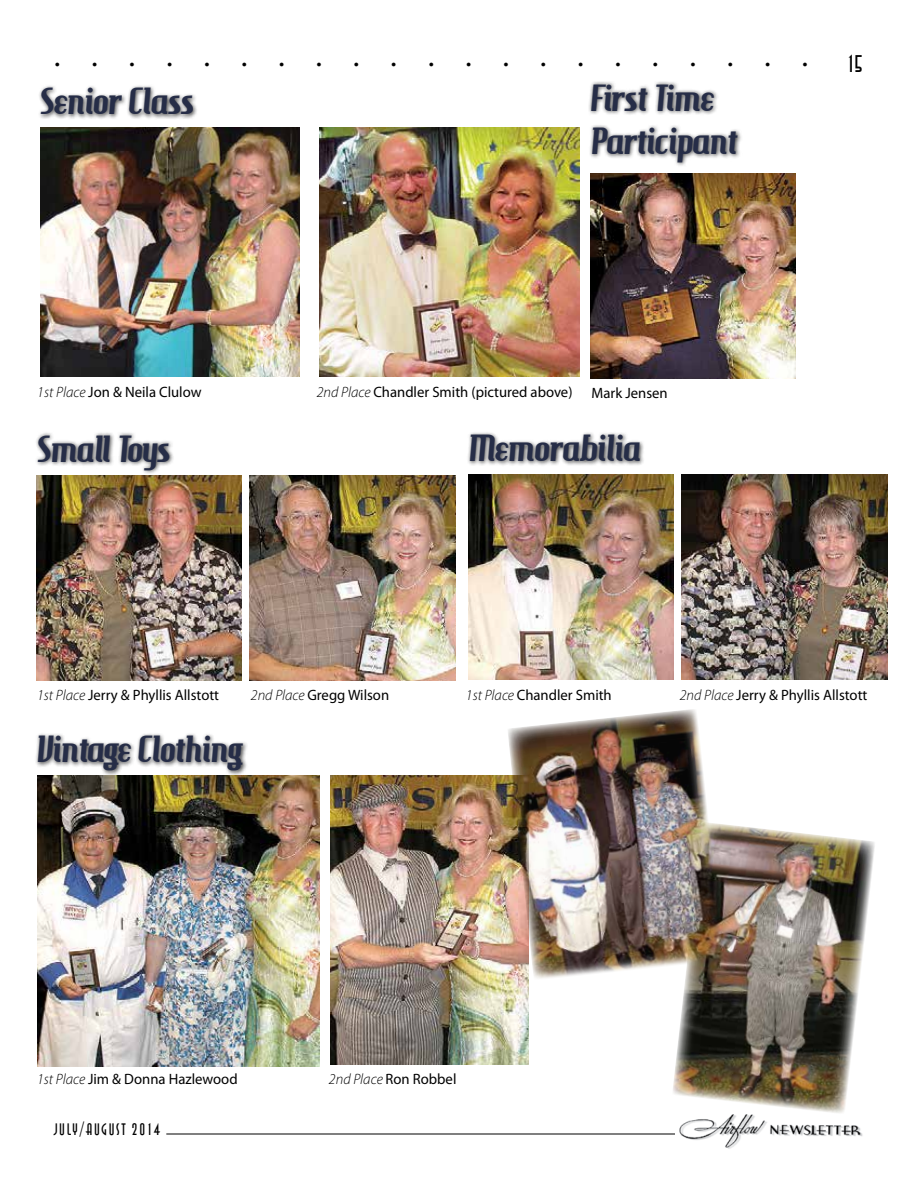
<style>
.page{position:relative;width:918px;height:1188px;background:#fff}
.page>*{position:absolute;margin:0;border:0;box-sizing:border-box;transform-origin:0 0}
.t1{font:36px/43.2px "Hamburger Heaven";color:#262d47}
.t2{font:24px "Anna";color:#000}
.t3{font:300 21px "Myriad Pro";color:#000}
.t4{font:16.5px "Anna";letter-spacing:.1em;color:#000}
.t5{font:15px "Myriad Pro";color:#000}
.s1{font-weight:300;font-style:italic}
</style>
<div class="page">
<img style="left:679px;top:1115px;width:184px;height:34px">
<hr style="left:166px;top:1134px;width:509px;height:1px;background:#000">
<div style="left:38px;top:84px;width:161px;height:36px;background:#000;opacity:.75"></div>
<img style="left:40px;top:127px;width:260px;height:249px">
<img style="left:320px;top:127px;width:259px;height:249px">
<div style="left:35px;top:732px;width:214px;height:44px;background:#000;opacity:.75"></div>
<div style="left:35px;top:431px;width:140px;height:44px;background:#000;opacity:.75"></div>
<div style="left:588px;top:81px;width:155px;height:87px;background:#000;opacity:.75"></div>
<div style="left:467px;top:431px;width:178px;height:36px;background:#000;opacity:.75"></div>
<img style="left:330px;top:775px;width:199px;height:289px">
<img style="left:673px;top:824px;width:202px;height:291px">
<img style="left:38px;top:776px;width:282px;height:290px">
<img style="left:36px;top:475px;width:205px;height:205px">
<img style="left:591px;top:174px;width:205px;height:205px">
<img style="left:468px;top:475px;width:205px;height:205px">
<img style="left:250px;top:475px;width:205px;height:205px">
<img style="left:682px;top:475px;width:205px;height:205px">
<img style="left:507px;top:709px;width:217px;height:273px">
<h3 class="t3" style="left:55px;top:50px;width:44px">• •</h3>
<h3 class="t3" style="left:130px;top:50px;width:44px">• •</h3>
<h3 class="t3" style="left:204px;top:50px;width:44px">• •</h3>
<h3 class="t3" style="left:279px;top:50px;width:44px">• •</h3>
<h3 class="t3" style="left:354px;top:50px;width:44px">• •</h3>
<h3 class="t3" style="left:429px;top:50px;width:44px">• •</h3>
<h3 class="t3" style="left:503px;top:50px;width:44px">• •</h3>
<h3 class="t3" style="left:578px;top:50px;width:44px">• •</h3>
<h3 class="t3" style="left:653px;top:50px;width:44px">• •</h3>
<h3 class="t3" style="left:728px;top:50px;width:44px">• •</h3>
<h3 class="t3" style="left:803px;top:50px;width:7px">•</h3>
<p class="t1" style="left:40px;top:80px;width:155px">Senior Class</p>
<p class="t1" style="left:591px;top:77px;width:147px">First Time<br>Participant</p>
<p class="t2" style="left:847px;top:51px;width:18px">15</p>
<p class="t5" style="left:37px;top:383px;width:166px"><span class="s1">1st Place</span> Jon &amp; Neila Clulow</p>
<p class="t5" style="left:317px;top:383px;width:257px"><span class="s1">2nd Place</span> Chandler Smith (pictured above)</p>
<p class="t5" style="left:592px;top:383px;width:78px">Mark Jensen</p>
<p class="t1" style="left:36px;top:428px;width:135px">Small Toys</p>
<p class="t1" style="left:468px;top:427px;width:174px">Memorabilia</p>
<p class="t5" style="left:37px;top:686px;width:184px"><span class="s1">1st Place</span> Jerry &amp; Phyllis Allstott</p>
<p class="t5" style="left:251px;top:686px;width:140px"><span class="s1">2nd Place</span> Gregg Wilson</p>
<p class="t5" style="left:466px;top:685px;width:147px"><span class="s1">1st Place</span> Chandler Smith</p>
<p class="t5" style="left:680px;top:685px;width:189px"><span class="s1">2nd Place</span> Jerry &amp; Phyllis Allstott</p>
<p class="t1" style="left:36px;top:728px;width:208px">Vintage Clothing</p>
<p class="t5" style="left:37px;top:1070px;width:202px"><span class="s1">1st Place</span> Jim &amp; Donna Hazlewood</p>
<p class="t4" style="left:54px;top:1121px;width:107px">JULY/AUGUST 2014</p>
<p class="t5" style="left:329px;top:1070px;width:129px"><span class="s1">2nd Place</span> Ron Robbel</p>
</div>
